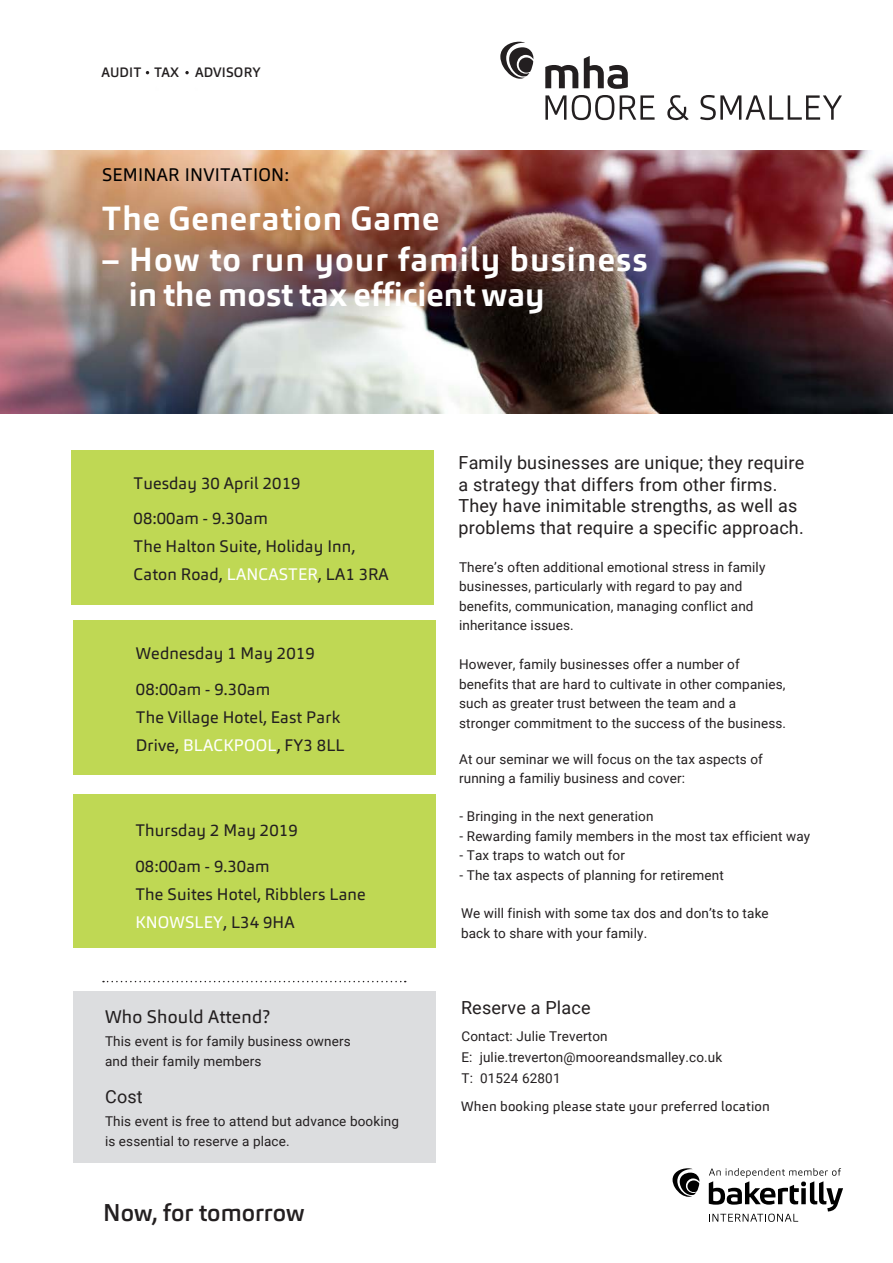
<style>
.page{position:relative;width:893px;height:1263px;background:#fff}
.page>*{position:absolute;margin:0;border:0;box-sizing:border-box;transform-origin:0 0}
.t1{font:700 33px/35.1px "Carnac";letter-spacing:.025em;color:#fff}
.t2{font:500 24px "Carnac";color:#231f20}
.BODY_COPY{font:18px/21.6px "Roboto";letter-spacing:.01em;color:#231f20}
.t3{font:18px "Carnac";letter-spacing:.015em;color:#000}
.BODY_COPY-2{font:18px "Carnac";letter-spacing:.01em;color:#231f20}
.BODY_COPY-3{font:16.5px/35.4px "Carnac";letter-spacing:.01em;color:#231f20}
.BODY_COPY-4{font:13.5px/19.5px "Roboto";letter-spacing:.01em;color:#231f20}
.t4{font:13.5px "Carnac";letter-spacing:.015em;color:#231f20}
.t5{font:500 13.5px "Carnac";letter-spacing:.01em;color:#231f20}
.s1{color:#fff}
</style>
<div class="page">
<div style="left:73px;top:991px;width:363px;height:172px;background:#dcdddf"></div>
<img style="left:0;top:150px;width:893px;height:263px">
<svg style="left:185px;top:71px;width:4px;height:3px"></svg>
<div style="left:71px;top:451px;width:363px;height:153px;background:#bfd854"></div>
<svg style="left:673px;top:1168px;width:26px;height:29px"></svg>
<svg style="left:709px;top:1168px;width:134px;height:54px"></svg>
<svg style="left:103px;top:981px;width:303px;height:1px"></svg>
<svg style="left:545px;top:65px;width:33px;height:23px"></svg>
<svg style="left:584px;top:56px;width:44px;height:33px"></svg>
<svg style="left:545px;top:95px;width:21px;height:25px"></svg>
<svg style="left:572px;top:95px;width:42px;height:25px"></svg>
<svg style="left:620px;top:95px;width:35px;height:25px"></svg>
<svg style="left:667px;top:95px;width:22px;height:25px"></svg>
<svg style="left:700px;top:95px;width:142px;height:25px"></svg>
<svg style="left:500px;top:42px;width:33px;height:37px"></svg>
<div style="left:73px;top:621px;width:363px;height:153px;background:#bfd854"></div>
<div style="left:73px;top:794px;width:363px;height:153px;background:#bfd854"></div>
<p class="t5" style="left:101px;top:63px;width:161px">AUDIT TAX ADVISORY</p>
<p class="t3" style="left:102px;top:163px;width:188px">SEMINAR INVITATION:</p>
<p class="t1" style="left:101px;top:201px;width:340px">The Generation Game</p>
<p class="t1" style="left:129px;top:242px;width:520px;text-indent:-27px">– How to run your family business in the most tax efficient way</p>
<p class="BODY_COPY-3" style="left:134px;top:465px;width:168px">Tuesday 30 April 2019<br>08:00am - 9.30am</p>
<p class="BODY_COPY-3" style="left:134px;top:532px;width:257px;line-height:28px">The Halton Suite, Holiday Inn,<br>Caton Road, <span class="s1">LANCASTER</span>, LA1 3RA</p>
<p class="BODY_COPY-3" style="left:136px;top:636px;width:180px">Wednesday 1 May 2019<br>08:00am - 9.30am</p>
<p class="BODY_COPY-3" style="left:136px;top:703px;width:210px;line-height:28px">The Village Hotel, East Park<br>Drive, <span class="s1">BLACKPOOL</span>, FY3 8LL</p>
<p class="BODY_COPY-3" style="left:135px;top:813px;width:164px">Thursday 2 May 2019<br>08:00am - 9.30am</p>
<p class="BODY_COPY-3" style="left:135px;top:880px;width:232px;line-height:28px">The Suites Hotel, Ribblers Lane<br><span class="s1">KNOWSLEY</span>, L34 9HA</p>
<p class="BODY_COPY-2" style="left:105px;top:1005px;width:166px">Who Should Attend?</p>
<p class="BODY_COPY-4" style="left:105px;top:1030px;width:247px;line-height:20.9px">This event is for family business owners and their family members</p>
<p class="BODY_COPY" style="left:105px;top:1085px;width:39px">Cost</p>
<p class="BODY_COPY-4" style="left:105px;top:1110px;width:295px;line-height:20.9px">This event is free to attend but advance booking is essential to reserve a place.</p>
<p class="t2" style="left:103px;top:1197px;width:203px">Now, for tomorrow</p>
<p class="BODY_COPY" style="left:459px;top:451px;width:347px">Family businesses are unique; they require a strategy that differs from other firms.<br>They have inimitable strengths, as well as problems that require a specific approach.</p>
<p class="BODY_COPY-4" style="left:459px;top:557px;width:308px">There’s often additional emotional stress in family businesses, particularly with regard to pay and benefits, communication, managing conflict and inheritance issues.</p>
<p class="BODY_COPY-4" style="left:459px;top:654px;width:328px">However, family businesses offer a number of benefits that are hard to cultivate in other companies, such as greater trust between the team and a stronger commitment to the success of the business.</p>
<p class="BODY_COPY-4" style="left:459px;top:749px;width:305px">At our seminar we will focus on the tax aspects of running a familiy business and cover:</p>
<p class="BODY_COPY-4" style="left:459px;top:806px;width:195px">- Bringing in the next generation</p>
<p class="BODY_COPY-4" style="left:459px;top:826px;width:352px">- Rewarding family members in the most tax efficient way</p>
<p class="BODY_COPY-4" style="left:459px;top:845px;width:167px">- Tax traps to watch out for</p>
<p class="BODY_COPY-4" style="left:459px;top:865px;width:266px">- The tax aspects of planning for retirement</p>
<p class="BODY_COPY-4" style="left:461px;top:903px;width:309px">We will finish with some tax dos and don’ts to take back to share with your family.</p>
<p class="BODY_COPY" style="left:461px;top:996px;width:131px">Reserve a Place</p>
<p class="BODY_COPY-4" style="left:461px;top:1025px;width:262px;line-height:21px">Contact: Julie Treverton<br>E: julie.treverton@mooreandsmalley.co.uk<br>T: 01524 62801</p>
<p class="t4" style="left:461px;top:1098px;width:310px">When booking please state your preferred location</p>
</div>
